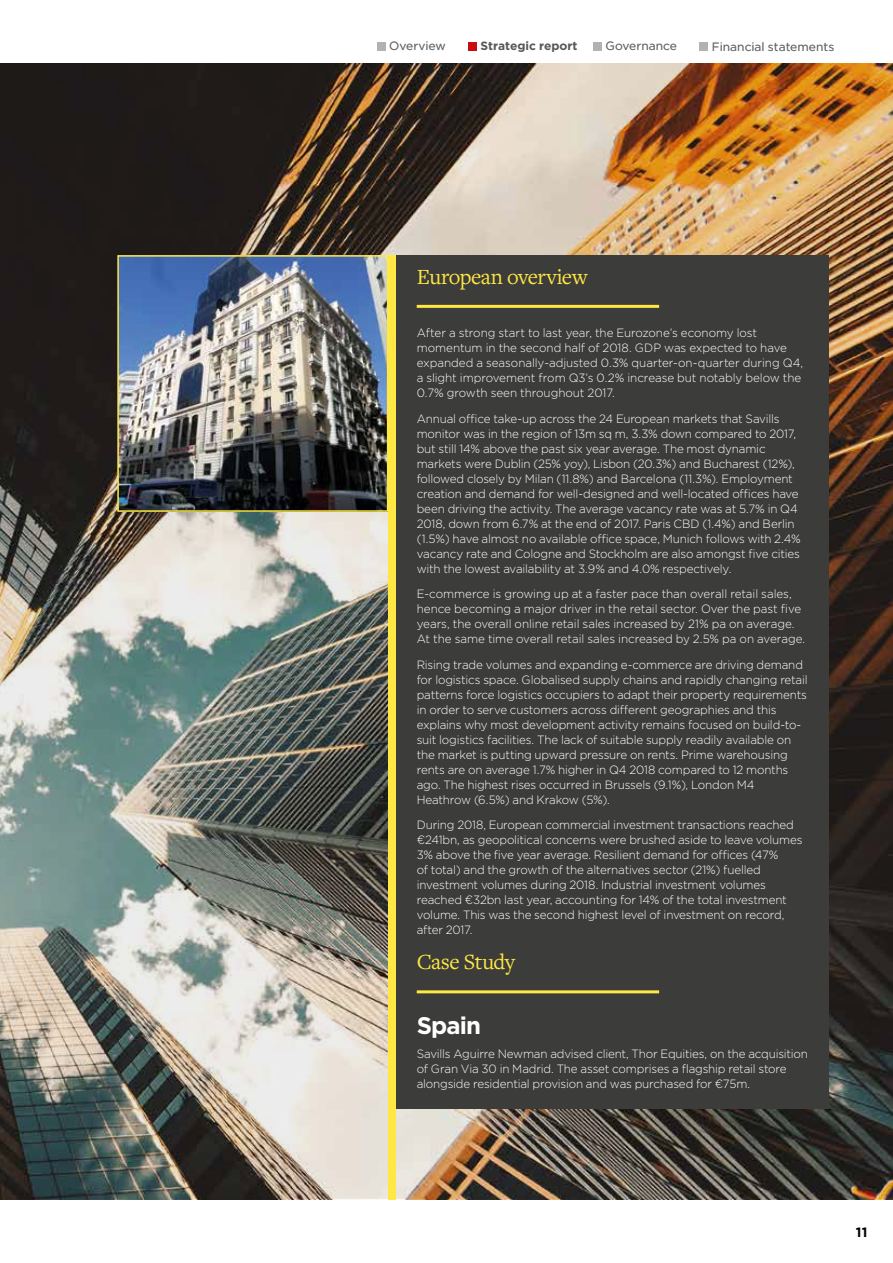
<style>
.page{position:relative;width:893px;height:1263px;background:#fff}
.page>*{position:absolute;margin:0;border:0;box-sizing:border-box;transform-origin:0 0}
.t1{font:700 24px "Gotham";letter-spacing:-.04em;color:#fff}
.t2{font:22.5px "Freight Text Pro";letter-spacing:-.02em;color:#ffe843}
.t3{font:700 13.5px "Gotham";color:#000}
.t4{font:300 12px/15px "Gotham";letter-spacing:-.015em;color:#fff}
.t5{font:12px "Gotham";color:#646363}
.t6{font:700 12px "Gotham";color:#575756}
</style>
<div class="page">
<img style="left:0;top:64px;width:893px;height:1135px">
<div style="left:468px;top:42px;width:9px;height:9px;background:#c90c0f"></div>
<div style="left:377px;top:42px;width:8px;height:9px;background:#b3b2b2"></div>
<div style="left:593px;top:42px;width:9px;height:9px;background:#b3b2b2"></div>
<div style="left:699px;top:42px;width:9px;height:9px;background:#b3b2b2"></div>
<div style="left:395px;top:255px;width:434px;height:854px;background:#3c3c3b"></div>
<hr style="left:417px;top:305px;width:242px;height:3px;background:#ffe843">
<hr style="left:417px;top:990px;width:242px;height:3px;background:#ffe843">
<div style="left:388px;top:255px;width:7px;height:944px;background:#ffe843"></div>
<img style="left:120px;top:258px;width:265px;height:251px">
<div style="left:117px;top:255px;width:271px;height:257px;border:2px solid #ffe843"></div>
<p class="t6" style="left:481px;top:38px;width:99px">Strategic report</p>
<p class="t5" style="left:389px;top:38px;width:58px">Overview</p>
<p class="t5" style="left:605px;top:38px;width:73px">Governance</p>
<p class="t5" style="left:712px;top:39px;width:124px">Financial statements</p>
<h2 class="t2" style="left:417px;top:262px;width:172px">European overview</h2>
<p class="t4" style="left:417px;top:325px;width:388px">After a strong start to last year, the Eurozone’s economy lost momentum in the second half of 2018. GDP was expected to have expanded a seasonally-adjusted 0.3% quarter-on-quarter during Q4, a slight improvement from Q3’s 0.2% increase but notably below the 0.7% growth seen throughout 2017.</p>
<p class="t4" style="left:417px;top:410px;width:385px">Annual office take-up across the 24 European markets that Savills monitor was in the region of 13m sq m, 3.3% down compared to 2017, but still 14% above the past six year average. The most dynamic markets were Dublin (25% yoy), Lisbon (20.3%) and Bucharest (12%), followed closely by Milan (11.8%) and Barcelona (11.3%). Employment creation and demand for well-designed and well-located offices have been driving the activity. The average vacancy rate was at 5.7% in Q4<br>2018, down from 6.7% at the end of 2017. Paris CBD (1.4%) and Berlin (1.5%) have almost no available office space, Munich follows with 2.4% vacancy rate and Cologne and Stockholm are also amongst five cities with the lowest availability at 3.9% and 4.0% respectively.</p>
<p class="t4" style="left:417px;top:586px;width:390px">E-commerce is growing up at a faster pace than overall retail sales, hence becoming a major driver in the retail sector. Over the past five years, the overall online retail sales increased by 21% pa on average.<br>At the same time overall retail sales increased by 2.5% pa on average.</p>
<p class="t4" style="left:417px;top:657px;width:392px">Rising trade volumes and expanding e-commerce are driving demand for logistics space. Globalised supply chains and rapidly changing retail patterns force logistics occupiers to adapt their property requirements in order to serve customers across different geographies and this explains why most development activity remains focused on build-to&shy;suit logistics facilities. The lack of suitable supply readily available on the market is putting upward pressure on rents. Prime warehousing rents are on average 1.7% higher in Q4 2018 compared to 12 months ago. The highest rises occurred in Brussels (9.1%), London M4<br>Heathrow (6.5%) and Krakow (5%).</p>
<p class="t4" style="left:417px;top:817px;width:387px">During 2018, European commercial investment transactions reached €241bn, as geopolitical concerns were brushed aside to leave volumes 3% above the five year average. Resilient demand for offices (47%<br>of total) and the growth of the alternatives sector (21%) fuelled investment volumes during 2018. Industrial investment volumes reached €32bn last year, accounting for 14% of the total investment volume. This was the second highest level of investment on record, after 2017.</p>
<h2 class="t2" style="left:417px;top:947px;width:100px">Case Study</h2>
<h1 class="t1" style="left:417px;top:1010px;width:66px">Spain</h1>
<p class="t4" style="left:417px;top:1046px;width:393px">Savills Aguirre Newman advised client, Thor Equities, on the acquisition of Gran Via 30 in Madrid. The asset comprises a flagship retail store alongside residential provision and was purchased for €75m.</p>
<p class="t3" style="left:856px;top:1224px;width:13px">11</p>
</div>
